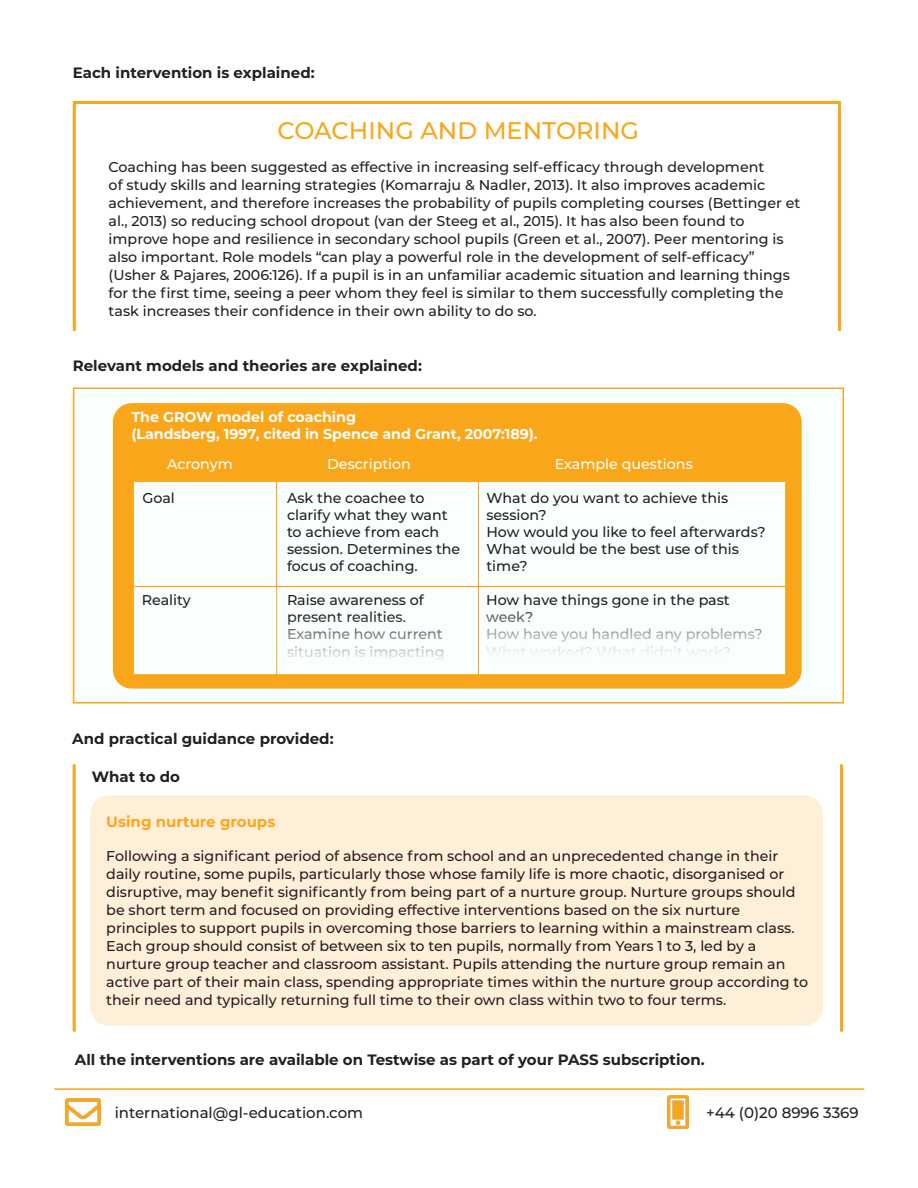
<style>
.page{position:relative;width:918px;height:1188px;background:#fff}
.page>*{position:absolute;margin:0;border:0;box-sizing:border-box;transform-origin:0 0}
.t1{font:500 24px "Montserrat";color:#f9a61a}
.t2{font:700 15px "Montserrat";color:#231f20}
.t3{font:500 15px "Montserrat";color:#231f20}
.t4{font:700 15px "Montserrat";color:#ffa61a}
.t5{font:500 14.25px/18px "Montserrat";color:#231f20}
.t6{font:700 14.25px "Montserrat";color:#fff}
.t7{font:500 14.25px "Montserrat";color:#fff}
</style>
<div class="page">
<hr style="left:73px;top:764px;width:3px;height:268px;background:#f9a61a">
<hr style="left:54px;top:1088px;width:810px;height:2px;background:#f9a61a">
<img style="left:65px;top:1099px;width:36px;height:26px">
<img style="left:668px;top:1095px;width:20px;height:34px">
<hr style="left:840px;top:764px;width:3px;height:268px;background:#f9a61a">
<div style="left:91px;top:796px;width:731px;height:229px;background:#feefd8;border-radius:18px"></div>
<div style="left:90px;top:795px;width:733px;height:231px;border:2px solid #feefd8;border-radius:18px"></div>
<div style="left:73px;top:101px;width:768px;height:238px;background:#fff;border:3px solid #f9a61a"></div>
<div style="left:70px;top:331px;width:776px;height:18px;background:#fff"></div>
<div style="left:73px;top:387px;width:771px;height:317px;background:#f9ffff;border:2px solid #f9a61a"></div>
<div style="left:114px;top:404px;width:687px;height:284px;background:#f9a61a;border-radius:18px"></div>
<div style="left:113px;top:403px;width:689px;height:286px;border:2px solid #f9a61a;border-radius:18px"></div>
<div style="left:134px;top:482px;width:142px;height:104px;background:#f9ffff"></div>
<div style="left:277px;top:482px;width:201px;height:104px;background:#f9ffff;border:2px solid #feffff"></div>
<div style="left:479px;top:482px;width:306px;height:104px;background:#f9ffff;border:2px solid #feffff"></div>
<div style="left:134px;top:587px;width:142px;height:87px;background:#f9ffff;border:2px solid #feffff"></div>
<div style="left:277px;top:587px;width:201px;height:87px;background:#f9ffff;border:2px solid #feffff"></div>
<div style="left:479px;top:587px;width:306px;height:87px;background:#f9ffff;border:2px solid #feffff"></div>
<p class="t2" style="left:73px;top:62px;width:243px">Each intervention is explained:</p>
<p class="t1" style="left:277px;top:114px;width:363px">COACHING AND MENTORING</p>
<p class="t5" style="left:109px;top:158px;width:693px">Coaching has been suggested as effective in increasing self-efficacy through development<br>of study skills and learning strategies (Komarraju &amp; Nadler, 2013). It also improves academic achievement, and therefore increases the probability of pupils completing courses (Bettinger et al., 2013) so reducing school dropout (van der Steeg et al., 2015). It has also been found to</p>
<p class="t5" style="left:109px;top:230px;width:676px">improve hope and resilience in secondary school pupils (Green et al., 2007). Peer mentoring is also important. Role models “can play a powerful role in the development of self-efficacy”</p>
<p class="t5" style="left:109px;top:266px;width:683px">(Usher &amp; Pajares, 2006:126). If a pupil is in an unfamiliar academic situation and learning things for the first time, seeing a peer whom they feel is similar to them successfully completing the task increases their confidence in their own ability to do so.</p>
<p class="t2" style="left:73px;top:355px;width:351px">Relevant models and theories are explained:</p>
<p class="t6" style="left:131px;top:407px;width:226px">The GROW model of coaching</p>
<p class="t6" style="left:131px;top:424px;width:408px">(Landsberg, 1997, cited in Spence and Grant, 2007:189).</p>
<p class="t7" style="left:167px;top:454px;width:67px">Acronym</p>
<p class="t7" style="left:327px;top:454px;width:85px">Description</p>
<p class="t7" style="left:555px;top:454px;width:139px">Example questions</p>
<p class="t5" style="left:486px;top:488px;width:243px">What do you want to achieve this</p>
<p class="t5" style="left:486px;top:505px;width:62px">session?</p>
<p class="t5" style="left:486px;top:522px;width:281px">How would you like to feel afterwards?</p>
<p class="t5" style="left:486px;top:540px;width:254px;line-height:17.1px">What would be the best use of this time?</p>
<p class="t5" style="left:142px;top:591px;width:51px">Reality</p>
<p class="t5" style="left:287px;top:591px;width:159px;line-height:17.1px">Raise awareness of present realities.<br>Examine how current situation is impacting</p>
<p class="t5" style="left:486px;top:591px;width:278px;line-height:17.1px">How have things gone in the past week?<br>How have you handled any problems?</p>
<p class="t5" style="left:142px;top:488px;width:34px">Goal</p>
<p class="t5" style="left:287px;top:489px;width:175px;line-height:17.1px">Ask the coachee to clarify what they want to achieve from each session. Determines the</p>
<p class="t5" style="left:287px;top:557px;width:132px">focus of coaching.</p>
<p class="t2" style="left:72px;top:728px;width:263px">And practical guidance provided:</p>
<p class="t2" style="left:92px;top:766px;width:90px">What to do</p>
<p class="t4" style="left:106px;top:811px;width:171px">Using nurture groups</p>
<p class="t5" style="left:106px;top:846px;width:674px">Following a significant period of absence from school and an unprecedented change in their</p>
<p class="t5" style="left:106px;top:864px;width:680px">daily routine, some pupils, particularly those whose family life is more chaotic, disorganised or</p>
<p class="t5" style="left:106px;top:882px;width:691px">disruptive, may benefit significantly from being part of a nurture group. Nurture groups should be short term and focused on providing effective interventions based on the six nurture</p>
<p class="t5" style="left:106px;top:918px;width:690px">principles to support pupils in overcoming those barriers to learning within a mainstream class.<br>Each group should consist of between six to ten pupils, normally from Years 1 to 3, led by a</p>
<p class="t5" style="left:106px;top:954px;width:703px">nurture group teacher and classroom assistant. Pupils attending the nurture group remain an active part of their main class, spending appropriate times within the nurture group according to their need and typically returning full time to their own class within two to four terms.</p>
<p class="t2" style="left:75px;top:1048px;width:631px">All the interventions are available on Testwise as part of your PASS subscription.</p>
<p class="t3" style="left:115px;top:1102px;width:250px">international@gl-education.com</p>
<p class="t3" style="left:706px;top:1102px;width:154px">+44 (0)20 8996 3369</p>
</div>
